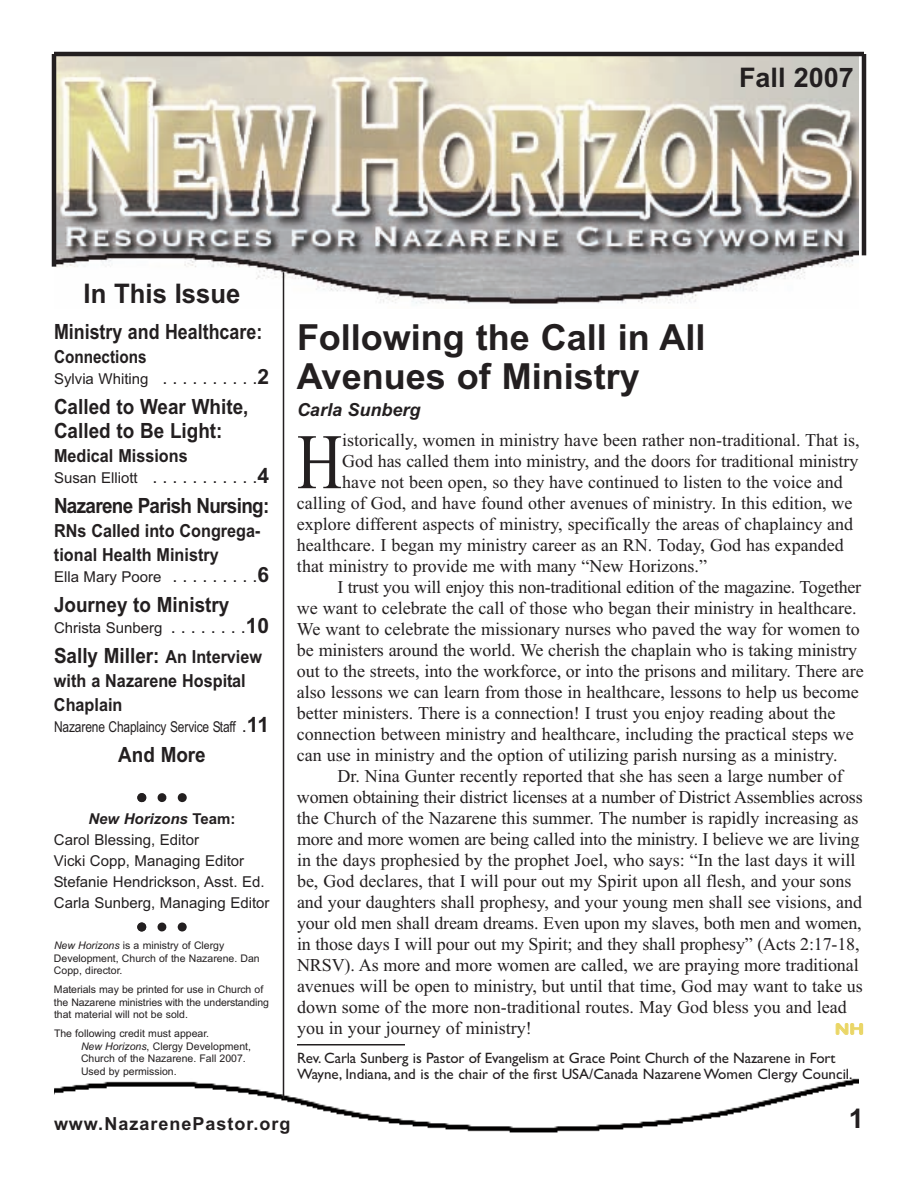
<style>
.page{position:relative;width:918px;height:1188px;background:#fff}
.page>*{position:absolute;margin:0;border:0;box-sizing:border-box;transform-origin:0 0}
.t1{font:78.6px "Times New Roman";color:#231f20;scale:.8 1}
.t2{font:700 36px/39px "Arial";color:#231f20}
.t3{font:700 27px "Arial";color:#231f20;scale:.95 1}
.t4{font:700 27px "Arial";color:#231f20}
.t5{font:700 21px/24px "Arial";color:#231f20;scale:.9 1}
.t6{font:700 21px "Arial";color:#231f20;scale:.85 1}
.t7{font:700 21px "Arial";letter-spacing:-.035em;color:#231f20;scale:.9 1}
.t8{font:18px "Times New Roman";color:#231f20}
.t9{font:700 18px/24px "Arial";color:#231f20;scale:.9 1}
.t10{font:700 18px "Arial";letter-spacing:.055em;color:#231f20}
.t11{font:italic 700 18px "Arial";color:#231f20}
.t12{font:700 18px "Arial";color:#231f20;scale:.85 1}
.t13{font:15px/21px "Arial";color:#231f20}
.t14{font:15px/16.5px "Gill Sans";letter-spacing:-.01em;color:#231f20}
.t15{font:15px "Arial";color:#231f20;scale:.8 1}
.t16{font:15px "Arial Rounded MT Bold";color:#ead666;scale:1.3 1}
.t17{font:10.5px/12.6px "Arial";color:#231f20}
.s1{font-size:18px}
.s2{font-weight:700;font-size:21px}
.s3{font-weight:700;font-style:italic}
.s4{font-weight:700}
.s5{font-style:italic}
</style>
<div class="page">
<img style="left:56px;top:56px;width:802px;height:252px">
<hr style="left:862px;top:54px;width:4px;height:201px;background:#231f20">
<hr style="left:52px;top:54px;width:4px;height:213px;background:#231f20">
<hr style="left:54px;top:52px;width:810px;height:4px;background:#231f20">
<img style="left:54px;top:1078px;width:804px;height:55px">
<hr style="left:283px;top:272px;width:1px;height:827px;background:#231f20">
<svg style="left:137px;top:922px;width:50px;height:10px"></svg>
<svg style="left:137px;top:793px;width:50px;height:9px"></svg>
<hr style="left:297px;top:1044px;width:108px;height:2px;background:#231f20">
<h3 class="t4" style="left:739px;top:62px;width:116px">Fall 2007</h3>
<h3 class="t3" style="left:84px;top:278px;width:167px">In This Issue</h3>
<p class="t6" style="left:54px;top:320px;width:247px">Ministry and Healthcare:</p>
<p class="t12" style="left:54px;top:346px;width:111px">Connections</p>
<p class="t13" style="left:54px;top:369px;width:217px">Sylvia Whiting <span class="s1">. . . . . . . . . .</span><span class="s2">2</span></p>
<p class="t5" style="left:54px;top:395px;width:218px">Called to Wear White,<br>Called to Be Light:</p>
<p class="t9" style="left:54px;top:444px;width:150px">Medical Missions</p>
<p class="t13" style="left:54px;top:468px;width:217px">SusanElliott <span class="s1">...........</span><span class="s2">4</span></p>
<p class="t7" style="left:54px;top:494px;width:241px">Nazarene Parish Nursing:</p>
<p class="t9" style="left:54px;top:519px;width:231px">RNs Called into Congrega&shy;tional Health Ministry</p>
<p class="t13" style="left:54px;top:567px;width:217px">Ella Mary Poore <span class="s1">. . . . . . . . .</span><span class="s2">6</span></p>
<p class="t5" style="left:54px;top:593px;width:196px">Journey to Ministry</p>
<p class="t13" style="left:54px;top:618px;width:217px">Christa Sunberg <span class="s1">. . . . . . . .</span><span class="s2">10</span></p>
<p class="t5" style="left:54px;top:644px;width:233px">Sally Miller: <span class="s1">An Interview</span></p>
<p class="t9" style="left:54px;top:669px;width:215px">with a Nazarene Hospital<br>Chaplain</p>
<p class="t15" style="left:54px;top:718px;width:270px">Nazarene Chaplaincy Service Staff <span class="s1">.</span><span class="s2">11</span></p>
<p class="t5" style="left:118px;top:743px;width:99px">And More</p>
<p class="t13" style="left:54px;top:809px;width:217px;text-indent:34px"><span class="s3">New Horizons</span> <span class="s4">Team:<br></span>Carol Blessing, Editor<br>Vicki Copp, Managing Editor<br>Stefanie Hendrickson, Asst. Ed.<br>Carla Sunberg, Managing Editor</p>
<p class="t17" style="left:54px;top:939px;width:207px"><span class="s5">New Horizons</span> is a ministry of Clergy<br>Development, Church of the Nazarene. Dan<br>Copp, director.</p>
<p class="t17" style="left:54px;top:983px;width:216px">Materials may be printed for use in Church of the Nazarene ministries with the understanding that material will not be sold.</p>
<p class="t17" style="left:81px;top:1027px;width:172px;text-indent:-27px">The following credit must appear.<br><span class="s5">New Horizons</span>, Clergy Development,<br>Church of the Nazarene. Fall 2007.<br>Used by permission.</p>
<h2 class="t2" style="left:297px;top:318px;width:410px">Following the Call in All<br>Avenues of Ministry</h2>
<p class="t11" style="left:297px;top:399px;width:125px">Carla Sunberg</p>
<h1 class="t1" style="left:297px;top:415px;width:58px">H</h1>
<p class="t8" style="left:342px;top:429px;width:519px">istorically, women in ministry have been rather non-traditional. That is,</p>
<p class="t8" style="left:342px;top:450px;width:518px">God has called them into ministry, and the doors for traditional ministry</p>
<p class="t8" style="left:342px;top:471px;width:502px">have not been open, so they have continued to listen to the voice and</p>
<p class="t8" style="left:297px;top:492px;width:557px">calling of God, and have found other avenues of ministry. In this edition, we</p>
<p class="t8" style="left:297px;top:513px;width:558px">explore different aspects of ministry, specifically the areas of chaplaincy and</p>
<p class="t8" style="left:297px;top:534px;width:548px">healthcare. I began my ministry career as an RN. Today, God has expanded</p>
<p class="t8" style="left:297px;top:555px;width:412px">that ministry to provide me with many “New Horizons.”</p>
<p class="t8" style="left:337px;top:576px;width:525px">I trust you will enjoy this non-traditional edition of the magazine. Together</p>
<p class="t8" style="left:297px;top:597px;width:561px">we want to celebrate the call of those who began their ministry in healthcare.</p>
<p class="t8" style="left:297px;top:618px;width:564px">We want to celebrate the missionary nurses who paved the way for women to</p>
<p class="t8" style="left:297px;top:639px;width:562px">be ministers around the world. We cherish the chaplain who is taking ministry</p>
<p class="t8" style="left:297px;top:660px;width:568px">out to the streets, into the workforce, or into the prisons and military. There are</p>
<p class="t8" style="left:297px;top:681px;width:563px">also lessons we can learn from those in healthcare, lessons to help us become</p>
<p class="t8" style="left:297px;top:702px;width:540px">better ministers. There is a connection! I trust you enjoy reading about the</p>
<p class="t8" style="left:297px;top:723px;width:558px">connection between ministry and healthcare, including the practical steps we</p>
<p class="t8" style="left:297px;top:744px;width:542px">can use in ministry and the option of utilizing parish nursing as a ministry.</p>
<p class="t8" style="left:337px;top:765px;width:507px">Dr. Nina Gunter recently reported that she has seen a large number of</p>
<p class="t8" style="left:297px;top:786px;width:567px">women obtaining their district licenses at a number of District Assemblies across</p>
<p class="t8" style="left:297px;top:807px;width:563px">the Church of the Nazarene this summer. The number is rapidly increasing as</p>
<p class="t8" style="left:297px;top:828px;width:564px">more and more women are being called into the ministry. I believe we are living</p>
<p class="t8" style="left:297px;top:849px;width:560px">in the days prophesied by the prophet Joel, who says: “In the last days it will</p>
<p class="t8" style="left:297px;top:870px;width:556px">be, God declares, that I will pour out my Spirit upon all flesh, and your sons</p>
<p class="t8" style="left:297px;top:891px;width:567px">and your daughters shall prophesy, and your young men shall see visions, and</p>
<p class="t8" style="left:297px;top:912px;width:566px">your old men shall dream dreams. Even upon my slaves, both men and women,</p>
<p class="t8" style="left:297px;top:933px;width:564px">in those days I will pour out my Spirit; and they shall prophesy” (Acts 2:17-18,</p>
<p class="t8" style="left:297px;top:954px;width:563px">NRSV). As more and more women are called, we are praying more traditional</p>
<p class="t8" style="left:297px;top:975px;width:567px">avenues will be open to ministry, but until that time, God may want to take us</p>
<p class="t8" style="left:297px;top:996px;width:551px">down some of the more non-traditional routes. May God bless you and lead</p>
<p class="t8" style="left:297px;top:1017px;width:236px">you in your journey of ministry!</p>
<p class="t14" style="left:297px;top:1049px;width:557px">Rev. Carla Sunberg is Pastor of Evangelism at Grace Point Church of the Nazarene in Fort<br>Wayne, Indiana, and is the chair of the first USA/Canada Nazarene Women Clergy Council.</p>
<p class="t16" style="left:835px;top:1020px;width:24px">NH</p>
<p class="t10" style="left:54px;top:1113px;width:238px">www.NazarenePastor.org</p>
<h3 class="t4" style="left:849px;top:1103px;width:17px">1</h3>
</div>
